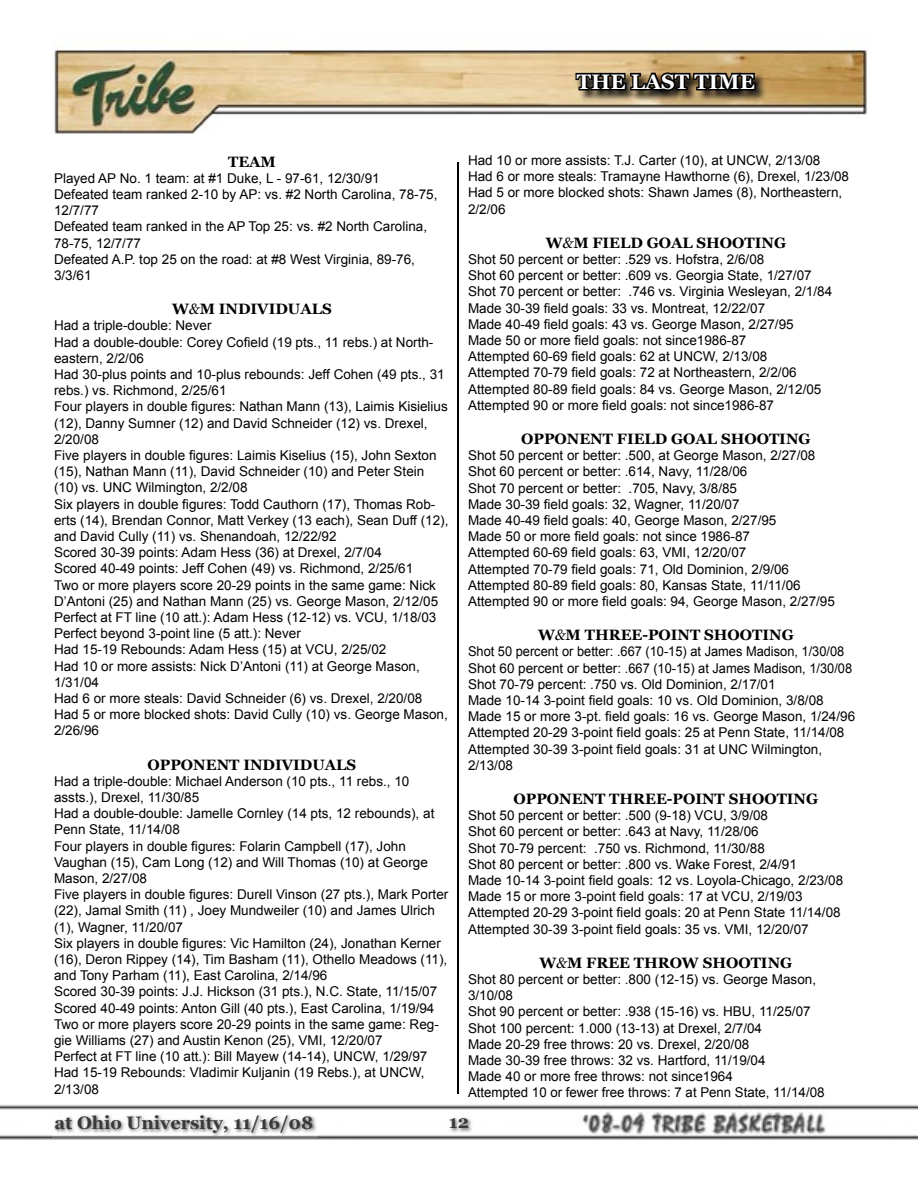
<style>
.page{position:relative;width:918px;height:1188px;background:#fff}
.page>*{position:absolute;margin:0;border:0;box-sizing:border-box;transform-origin:0 0}
.t1{font:700 21px "Georgia";color:#fff}
.t2{font:700 18px "Georgia";color:#393939}
.t3{font:700 15px "Georgia";color:#000}
.t4{font:13.5px/16.2px "Arial";color:#000}
.t5{font:13.5px/16.2px "Arial";color:#000;scale:.95 1}
.s1{font-weight:400;font-style:italic}
</style>
<div class="page">
<img style="left:54px;top:50px;width:813px;height:84px">
<img style="left:0;top:1079px;width:918px;height:61px">
<img style="left:448px;top:1116px;width:25px;height:17px">
<img style="left:53px;top:1113px;width:265px;height:25px">
<img style="left:574px;top:71px;width:194px;height:32px">
<svg style="left:574px;top:59px;width:184px;height:34px;background:#6c5b40"></svg>
<hr style="left:457px;top:162px;width:1px;height:932px;background:#000">
<h1 class="t1" style="left:577px;top:70px;width:180px">THE LAST TIME</h1>
<p class="t3" style="left:228px;top:153px;width:49px">TEAM</p>
<p class="t4" style="left:54px;top:170px;width:385px">Played AP No. 1 team: at #1 Duke, L - 97-61, 12/30/91<br>Defeated team ranked 2-10 by AP: vs. #2 North Carolina, 78-75, 12/7/77<br>Defeated team ranked in the AP Top 25: vs. #2 North Carolina, 78-75, 12/7/77<br>Defeated A.P. top 25 on the road: at #8 West Virginia, 89-76, 3/3/61</p>
<p class="t3" style="left:172px;top:301px;width:161px">W<span class="s1">&amp;</span>M INDIVIDUALS</p>
<p class="t4" style="left:54px;top:318px;width:396px">Had a triple-double: Never<br>Had a double-double: Corey Cofield (19 pts., 11 rebs.) at North&shy;eastern, 2/2/06<br>Had 30-plus points and 10-plus rebounds: Jeff Cohen (49 pts., 31 rebs.) vs. Richmond, 2/25/61<br>Four players in double figures: Nathan Mann (13), Laimis Kisielius (12), Danny Sumner (12) and David Schneider (12) vs. Drexel, 2/20/08<br>Five players in double figures: Laimis Kiselius (15), John Sexton (15), Nathan Mann (11), David Schneider (10) and Peter Stein (10) vs. UNC Wilmington, 2/2/08<br>Six players in double figures: Todd Cauthorn (17), Thomas Rob&shy;erts (14), Brendan Connor, Matt Verkey (13 each), Sean Duff (12), and David Cully (11) vs. Shenandoah, 12/22/92<br>Scored 30-39 points: Adam Hess (36) at Drexel, 2/7/04<br>Scored 40-49 points: Jeff Cohen (49) vs. Richmond, 2/25/61<br>Two or more players score 20-29 points in the same game: Nick D’Antoni (25) and Nathan Mann (25) vs. George Mason, 2/12/05<br>Perfect at FT line (10 att.): Adam Hess (12-12) vs. VCU, 1/18/03<br>Perfect beyond 3-point line (5 att.): Never<br>Had 15-19 Rebounds: Adam Hess (15) at VCU, 2/25/02<br>Had 10 or more assists: Nick D’Antoni (11) at George Mason, 1/31/04<br>Had 6 or more steals: David Schneider (6) vs. Drexel, 2/20/08<br>Had 5 or more blocked shots: David Cully (10) vs. George Mason, 2/26/96</p>
<p class="t3" style="left:148px;top:756px;width:210px">OPPONENT INDIVIDUALS</p>
<p class="t4" style="left:54px;top:773px;width:396px">Had a triple-double: Michael Anderson (10 pts., 11 rebs., 10 assts.), Drexel, 11/30/85<br>Had a double-double: Jamelle Cornley (14 pts, 12 rebounds), at Penn State, 11/14/08<br>Four players in double figures: Folarin Campbell (17), John Vaughan (15), Cam Long (12) and Will Thomas (10) at George Mason, 2/27/08<br>Five players in double figures: Durell Vinson (27 pts.), Mark Porter (22), Jamal Smith (11) , Joey Mundweiler (10) and James Ulrich (1), Wagner, 11/20/07<br>Six players in double figures: Vic Hamilton (24), Jonathan Kerner (16), Deron Rippey (14), Tim Basham (11), Othello Meadows (11), and Tony Parham (11), East Carolina, 2/14/96<br>Scored 30-39 points: J.J. Hickson (31 pts.), N.C. State, 11/15/07<br>Scored 40-49 points: Anton Gill (40 pts.), East Carolina, 1/19/94<br>Two or more players score 20-29 points in the same game: Reg&shy;gie Williams (27) and Austin Kenon (25), VMI, 12/20/07<br>Perfect at FT line (10 att.): Bill Mayew (14-14), UNCW, 1/29/97<br>Had 15-19 Rebounds: Vladimir Kuljanin (19 Rebs.), at UNCW, 2/13/08</p>
<p class="t4" style="left:468px;top:152px;width:383px">Had 10 or more assists: T.J. Carter (10), at UNCW, 2/13/08<br>Had 6 or more steals: Tramayne Hawthorne (6), Drexel, 1/23/08<br>Had 5 or more blocked shots: Shawn James (8), Northeastern, 2/2/06</p>
<p class="t3" style="left:546px;top:234px;width:242px">W<span class="s1">&amp;</span>M FIELD GOAL SHOOTING</p>
<p class="t4" style="left:468px;top:251px;width:366px">Shot 50 percent or better: .529 vs. Hofstra, 2/6/08<br>Shot 60 percent or better: .609 vs. Georgia State, 1/27/07<br>Shot 70 percent or better: .746 vs. Virginia Wesleyan, 2/1/84<br>Made 30-39 field goals: 33 vs. Montreat, 12/22/07<br>Made 40-49 field goals: 43 vs. George Mason, 2/27/95<br>Made 50 or more field goals: not since1986-87<br>Attempted 60-69 field goals: 62 at UNCW, 2/13/08<br>Attempted 70-79 field goals: 72 at Northeastern, 2/2/06<br>Attempted 80-89 field goals: 84 vs. George Mason, 2/12/05<br>Attempted 90 or more field goals: not since1986-87</p>
<p class="t3" style="left:521px;top:430px;width:291px">OPPONENT FIELD GOAL SHOOTING</p>
<p class="t4" style="left:468px;top:448px;width:368px">Shot 50 percent or better: .500, at George Mason, 2/27/08<br>Shot 60 percent or better: .614, Navy, 11/28/06<br>Shot 70 percent or better: .705, Navy, 3/8/85<br>Made 30-39 field goals: 32, Wagner, 11/20/07<br>Made 40-49 field goals: 40, George Mason, 2/27/95<br>Made 50 or more field goals: not since 1986-87<br>Attempted 60-69 field goals: 63, VMI, 12/20/07<br>Attempted 70-79 field goals: 71, Old Dominion, 2/9/06<br>Attempted 80-89 field goals: 80, Kansas State, 11/11/06<br>Attempted 90 or more field goals: 94, George Mason, 2/27/95</p>
<p class="t3" style="left:538px;top:627px;width:257px">W<span class="s1">&amp;</span>M THREE-POINT SHOOTING</p>
<p class="t5" style="left:468px;top:644px;width:409px">Shot 50 percent or better: .667 (10-15) at James Madison, 1/30/08<br>Shot 60 percent or better: .667 (10-15) at James Madison, 1/30/08<br>Shot 70-79 percent: .750 vs. Old Dominion, 2/17/01<br>Made 10-14 3-point field goals: 10 vs. Old Dominion, 3/8/08<br>Made 15 or more 3-pt. field goals: 16 vs. George Mason, 1/24/96<br>Attempted 20-29 3-point field goals: 25 at Penn State, 11/14/08<br>Attempted 30-39 3-point field goals: 31 at UNC Wilmington, 2/13/08</p>
<p class="t3" style="left:514px;top:790px;width:306px">OPPONENT THREE-POINT SHOOTING</p>
<p class="t4" style="left:468px;top:808px;width:377px">Shot 50 percent or better: .500 (9-18) VCU, 3/9/08<br>Shot 60 percent or better: .643 at Navy, 11/28/06<br>Shot 70-79 percent: .750 vs. Richmond, 11/30/88<br>Shot 80 percent or better: .800 vs. Wake Forest, 2/4/91<br>Made 10-14 3-point field goals: 12 vs. Loyola-Chicago, 2/23/08<br>Made 15 or more 3-point field goals: 17 at VCU, 2/19/03<br>Attempted 20-29 3-point field goals: 20 at Penn State 11/14/08<br>Attempted 30-39 3-point field goals: 35 vs. VMI, 12/20/07</p>
<p class="t3" style="left:540px;top:954px;width:254px">W<span class="s1">&amp;</span>M FREE THROW SHOOTING</p>
<p class="t4" style="left:468px;top:971px;width:358px">Shot 80 percent or better: .800 (12-15) vs. George Mason, 3/10/08<br>Shot 90 percent or better: .938 (15-16) vs. HBU, 11/25/07<br>Shot 100 percent: 1.000 (13-13) at Drexel, 2/7/04<br>Made 20-29 free throws: 20 vs. Drexel, 2/20/08<br>Made 30-39 free throws: 32 vs. Hartford, 11/19/04<br>Made 40 or more free throws: not since1964<br>Attempted 10 or fewer free throws: 7 at Penn State, 11/14/08</p>
<h2 class="t2" style="left:55px;top:1112px;width:260px">at Ohio University, 11/16/08</h2>
<h2 class="t2" style="left:449px;top:1112px;width:22px">12</h2>
</div>
